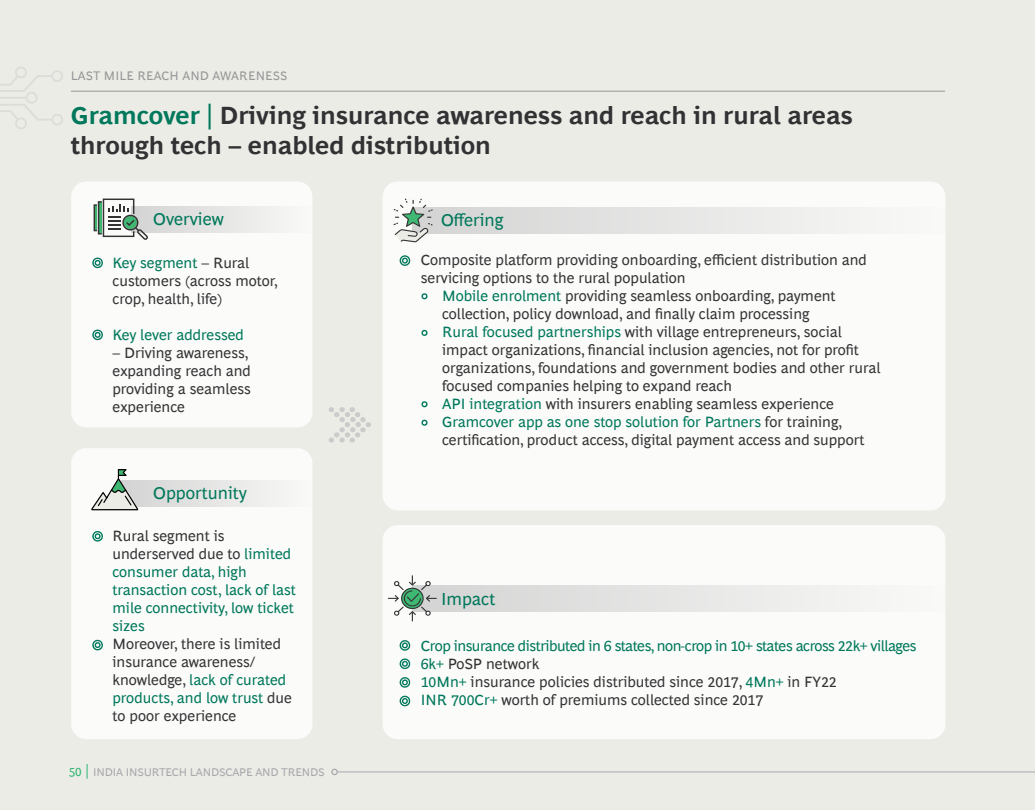
<style>
.page{position:relative;width:1035px;height:810px;background:#ecece7}
.page>*{position:absolute;margin:0;border:0;box-sizing:border-box;transform-origin:0 0}
.Page_Title{font:700 25px/30px "Henderson BCG Sans";color:#323234}
.Exhibit_Body{font:17.5px "Henderson BCG Sans";color:#00785b}
.Exhibit_Body-2{font:15px/18px "Henderson BCG Sans";color:#363536}
.Exhibit_Body-3{font:15px/18px "Henderson BCG Sans";color:#00785b}
.Exhibit_Body-4{font:15px "Henderson BCG Sans";letter-spacing:-.03em;color:#00785b}
.Exhibit_Body-5{font:12.5px "Henderson BCG Sans";letter-spacing:.01em;color:#989899}
.t1{font:12.5px "Henderson BCG Sans";color:#2eb573}
.t2{font:11.25px "Henderson BCG Sans";letter-spacing:-.015em;color:#a8a9ad}
.s1{color:#00785b}
.s2{color:#363536}
</style>
<div class="page">
<svg style="left:0;top:67px;width:63px;height:62px"></svg>
<div style="left:71px;top:182px;width:241px;height:245px;background:#fff;border-radius:15px"></div>
<div style="left:383px;top:525px;width:562px;height:214px;background:#fff;border-radius:15px"></div>
<div style="left:71px;top:448px;width:241px;height:291px;background:#fff;border-radius:15px"></div>
<svg style="left:92px;top:531px;width:11px;height:11px"></svg>
<svg style="left:92px;top:257px;width:11px;height:12px"></svg>
<svg style="left:399px;top:640px;width:12px;height:11px"></svg>
<svg style="left:399px;top:658px;width:12px;height:12px"></svg>
<svg style="left:399px;top:677px;width:12px;height:11px"></svg>
<svg style="left:399px;top:695px;width:12px;height:12px"></svg>
<svg style="left:92px;top:329px;width:11px;height:12px"></svg>
<svg style="left:92px;top:639px;width:11px;height:12px"></svg>
<svg style="left:138px;top:480px;width:154px;height:27px;fill:#e6e6e5"></svg>
<svg style="left:148px;top:206px;width:145px;height:27px;fill:#e6e6e5"></svg>
<div style="left:412px;top:585px;width:533px;height:27px;background:linear-gradient(to right,#d3d3d3,#f9f9f8)"></div>
<svg style="left:91px;top:469px;width:47px;height:41px"></svg>
<svg style="left:94px;top:199px;width:54px;height:41px"></svg>
<div style="left:383px;top:182px;width:562px;height:328px;background:#fff;border-radius:15px"></div>
<svg style="left:399px;top:255px;width:12px;height:11px"></svg>
<div style="left:412px;top:207px;width:533px;height:27px;background:linear-gradient(to right,#d3d3d3,#f9f9f8)"></div>
<svg style="left:393px;top:199px;width:40px;height:43px"></svg>
<svg style="left:421px;top:293px;width:7px;height:7px"></svg>
<svg style="left:421px;top:419px;width:7px;height:7px"></svg>
<svg style="left:421px;top:330px;width:7px;height:6px"></svg>
<svg style="left:421px;top:401px;width:7px;height:7px"></svg>
<svg style="left:329px;top:407px;width:42px;height:36px"></svg>
<svg style="left:388px;top:575px;width:49px;height:46px"></svg>
<hr style="left:71px;top:91px;width:874px;height:1px;background:#989899">
<svg style="left:87px;top:764px;width:1px;height:15px"></svg>
<div style="left:331px;top:769px;width:7px;height:6px;border:1px solid #a8a9ad;border-radius:50%"></div>
<hr style="left:337px;top:772px;width:698px;height:1px;background:#a8a9ad">
<p class="Exhibit_Body-5" style="left:71px;top:67px;width:218px">LAST MILE REACH AND AWARENESS</p>
<p class="Page_Title" style="left:71px;top:98px;width:784px"><span class="s1">Gramcover |</span> Driving insurance awareness and reach in rural areas through tech – enabled distribution</p>
<p class="Exhibit_Body" style="left:153px;top:206px;width:72px">Overview</p>
<p class="Exhibit_Body-2" style="left:113px;top:252px;width:167px"><span class="s1">Key segment</span> – Rural customers (across motor, crop, health, life)</p>
<p class="Exhibit_Body-3" style="left:113px;top:324px;width:133px">Key lever addressed</p>
<p class="Exhibit_Body-2" style="left:113px;top:342px;width:140px">– Driving awareness, expanding reach and providing a seamless experience</p>
<p class="Exhibit_Body" style="left:153px;top:480px;width:95px">Opportunity</p>
<p class="Exhibit_Body-3" style="left:113px;top:526px;width:185px"><span class="s2">Rural segment is underserved due to</span> limited consumer data, high transaction cost, lack of last mile connectivity, low ticket sizes</p>
<p class="Exhibit_Body-2" style="left:113px;top:634px;width:181px">Moreover, there is limited insurance awareness/ knowledge, <span class="s1">lack of curated products, and low trust</span> due to poor experience</p>
<p class="t1" style="left:69px;top:762px;width:14px">50</p>
<p class="t2" style="left:93px;top:764px;width:233px">INDIA INSURTECH LANDSCAPE AND TRENDS</p>
<p class="Exhibit_Body" style="left:441px;top:207px;width:64px">Offering</p>
<p class="Exhibit_Body-2" style="left:421px;top:250px;width:448px">Composite platform providing onboarding, efficient distribution and servicing options to the rural population</p>
<p class="Exhibit_Body-2" style="left:442px;top:286px;width:395px"><span class="s1">Mobile enrolment</span> providing seamless onboarding, payment collection, policy download, and finally claim processing</p>
<p class="Exhibit_Body-2" style="left:442px;top:322px;width:440px"><span class="s1">Rural focused partnerships</span> with village entrepreneurs, social impact organizations, financial inclusion agencies, not for profit organizations, foundations and government bodies and other rural focused companies helping to expand reach</p>
<p class="Exhibit_Body-2" style="left:442px;top:394px;width:393px"><span class="s1">API integration</span> with insurers enabling seamless experience</p>
<p class="Exhibit_Body-2" style="left:442px;top:412px;width:424px"><span class="s1">Gramcover app as one stop solution for Partners</span> for training, certification, product access, digital payment access and support</p>
<p class="Exhibit_Body" style="left:441px;top:586px;width:56px">Impact</p>
<p class="Exhibit_Body-4" style="left:421px;top:635px;width:497px">Crop insurance distributed in 6 states, non-crop in 10+ states across 22k+ villages</p>
<p class="Exhibit_Body-2" style="left:421px;top:653px;width:120px"><span class="s1">6k+</span> PoSP network</p>
<p class="Exhibit_Body-2" style="left:421px;top:671px;width:417px"><span class="s1">10Mn+</span> insurance policies distributed since 2017, <span class="s1">4Mn+</span> in FY22</p>
<p class="Exhibit_Body-2" style="left:421px;top:689px;width:344px"><span class="s1">INR 700Cr+</span> worth of premiums collected since 2017</p>
</div>
